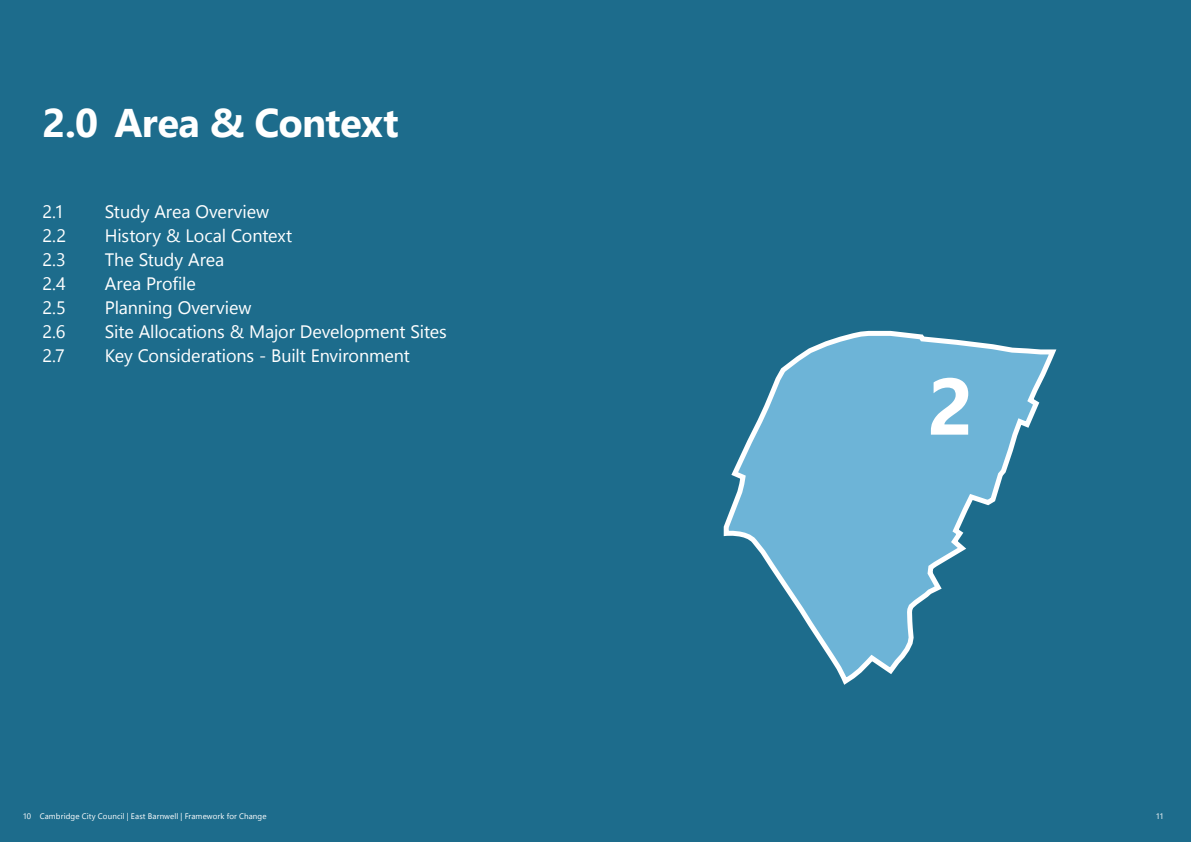
<style>
.page{position:relative;width:1191px;height:842px;background:#fff}
.page>*{position:absolute;margin:0;border:0;box-sizing:border-box;transform-origin:0 0}
.t1{font:700 80px "Leelawadee UI";color:#fff}
.t2{font:700 40px "Leelawadee UI";letter-spacing:-.02em;color:#fff}
.t3{font:18px "Leelawadee UI";letter-spacing:-.005em;color:#fff}
.t4{font:8px "Leelawadee UI";letter-spacing:.015em;color:#fff}
</style>
<div class="page">
<div style="left:0;top:0;width:595px;height:842px;background:#1d6c8c"></div>
<div style="left:595px;top:0;width:596px;height:842px;background:#1d6c8c"></div>
<svg style="left:723px;top:330px;width:334px;height:355px"></svg>
<h1 class="t2" style="left:43px;top:94px;width:358px">2.0 Area &amp; Context</h1>
<h2 class="t3" style="left:43px;top:199px;width:23px">2.1</h2>
<h2 class="t3" style="left:105px;top:199px;width:166px">Study Area Overview</h2>
<p class="t3" style="left:43px;top:223px;width:25px">2.2</p>
<p class="t3" style="left:105px;top:223px;width:189px">History &amp; Local Context</p>
<p class="t3" style="left:43px;top:247px;width:25px">2.3</p>
<p class="t3" style="left:105px;top:247px;width:121px">The Study Area</p>
<p class="t3" style="left:43px;top:271px;width:25px">2.4</p>
<p class="t3" style="left:105px;top:271px;width:92px">Area Profile</p>
<h2 class="t3" style="left:43px;top:295px;width:25px">2.5</h2>
<h2 class="t3" style="left:105px;top:295px;width:148px">Planning Overview</h2>
<p class="t3" style="left:43px;top:319px;width:25px">2.6</p>
<p class="t3" style="left:105px;top:319px;width:343px">Site Allocations &amp; Major Development Sites</p>
<p class="t3" style="left:43px;top:343px;width:24px">2.7</p>
<p class="t3" style="left:105px;top:343px;width:307px">Key Considerations - Built Environment</p>
<p class="t1" style="left:927px;top:349px;width:47px">2</p>
<p class="t4" style="left:23px;top:811px;width:245px">10 Cambridge City Council | East Barnwell | Framework for Change</p>
<p class="t4" style="left:1155px;top:811px;width:9px">11</p>
</div>
